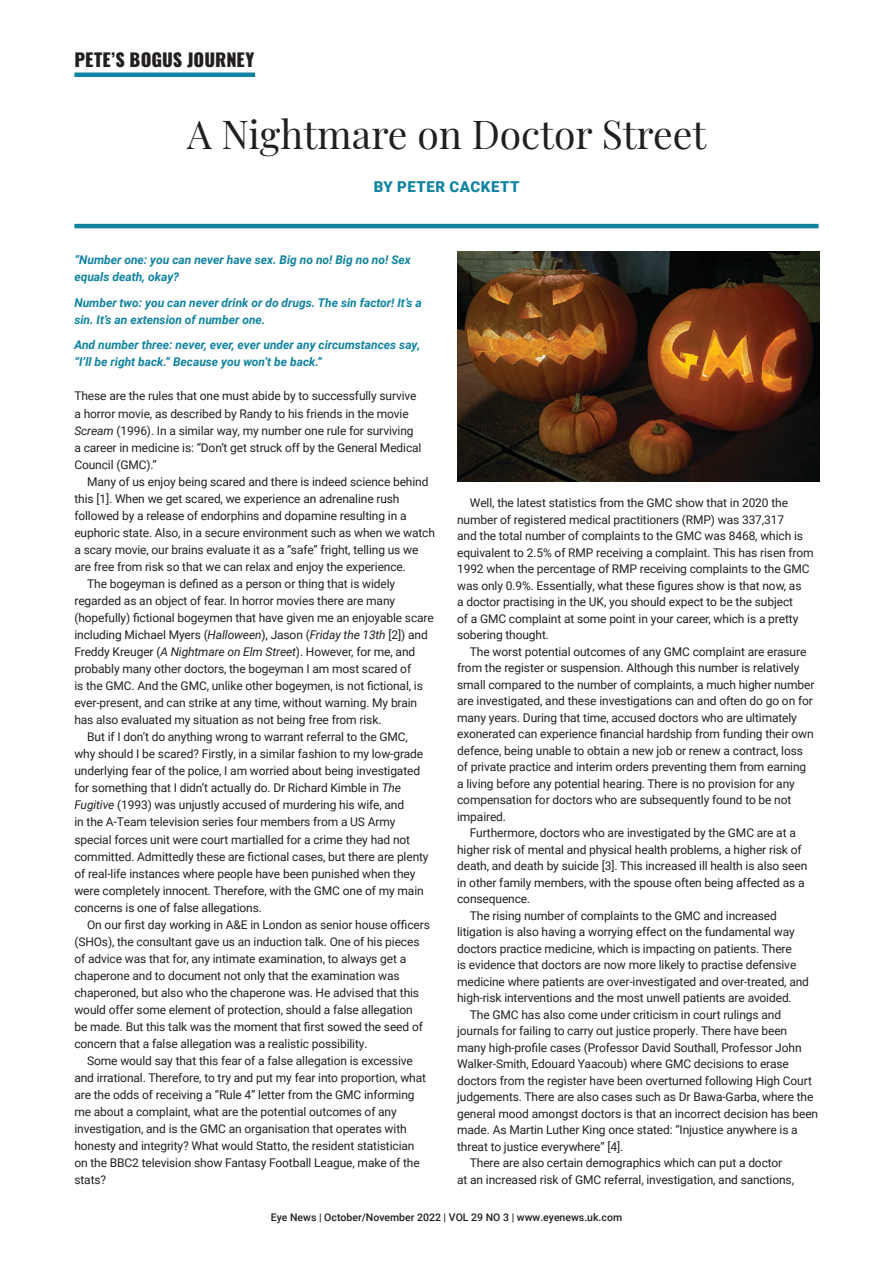
<style>
.page{position:relative;width:893px;height:1263px;background:#fff}
.page>*{position:absolute;margin:0;border:0;box-sizing:border-box;transform-origin:0 0}
.Headline_title{font:39px "Playfair Display";color:#231f20}
.HEADING_Profesh_Dev{font:800 18px "Oswald";color:#231f20}
.Author_byline{font:900 15px "Roboto";letter-spacing:.035em;color:#0f83a0}
.Body_Indent{font:12px/17.1px "Roboto";letter-spacing:-.01em;color:#231f20}
.Body_No_Indent{font:italic 700 12px/17.1px "Roboto";color:#0f83a0}
.Body_No_Indent-2{font:12px/17.1px "Roboto";letter-spacing:-.01em;color:#231f20}
.t1{font:500 10.5px "Roboto";color:#231f20}
.s1{font-style:italic}
</style>
<div class="page">
<hr style="left:74px;top:224px;width:745px;height:4px;background:#0f83a0">
<img style="left:457px;top:252px;width:363px;height:230px">
<div style="left:74px;top:72px;width:181px;height:5px;background:#0f83a0"></div>
<p class="HEADING_Profesh_Dev" style="left:74px;top:50px;width:181px">PETE’S BOGUS JOURNEY</p>
<p class="Headline_title" style="left:187px;top:103px;width:521px">A Nightmare on Doctor Street</p>
<p class="Author_byline" style="left:374px;top:176px;width:148px">BY PETER CACKETT</p>
<p class="Body_No_Indent" style="left:74px;top:251px;width:338px">“Number one: you can never have sex. Big no no! Big no no! Sex equals death, okay?</p>
<p class="Body_No_Indent" style="left:74px;top:293px;width:349px">Number two: you can never drink or do drugs. The sin factor! It’s a sin. It’s an extension of number one.</p>
<p class="Body_No_Indent" style="left:74px;top:336px;width:347px">And number three: never, ever, ever under any circumstances say, “I’ll be right back.” Because you won’t be back.”</p>
<p class="Body_No_Indent-2" style="left:74px;top:387px;width:349px">These are the rules that one must abide by to successfully survive a horror movie, as described by Randy to his friends in the movie <span class="s1">Scream</span> (1996). In a similar way, my number one rule for surviving a career in medicine is: “Don’t get struck off by the General Medical Council (GMC).”</p>
<p class="Body_Indent" style="left:74px;top:472px;width:362px;text-indent:13px">Many of us enjoy being scared and there is indeed science behind this [1]. When we get scared, we experience an adrenaline rush followed by a release of endorphins and dopamine resulting in a euphoric state. Also, in a secure environment such as when we watch a scary movie, our brains evaluate it as a “safe” fright, telling us we are free from risk so that we can relax and enjoy the experience.</p>
<p class="Body_Indent" style="left:74px;top:575px;width:361px;text-indent:13px">The bogeyman is defined as a person or thing that is widely regarded as an object of fear. In horror movies there are many (hopefully) fictional bogeymen that have given me an enjoyable scare including Michael Myers (<span class="s1">Halloween</span>), Jason (<span class="s1">Friday the 13th</span> [2]) and Freddy Kreuger (<span class="s1">A Nightmare on Elm Street</span>). However, for me, and probably many other doctors, the bogeyman I am most scared of<br>is the GMC. And the GMC, unlike other bogeymen, is not fictional, is ever-present, and can strike at any time, without warning. My brain has also evaluated my situation as not being free from risk.</p>
<p class="Body_Indent" style="left:74px;top:728px;width:356px;text-indent:13px">But if I don’t do anything wrong to warrant referral to the GMC, why should I be scared? Firstly, in a similar fashion to my low-grade underlying fear of the police, I am worried about being investigated for something that I didn’t actually do. Dr Richard Kimble in <span class="s1">The Fugitive</span> (1993) was unjustly accused of murdering his wife, and<br>in the A-Team television series four members from a US Army special forces unit were court martialled for a crime they had not committed. Admittedly these are fictional cases, but there are plenty of real-life instances where people have been punished when they were completely innocent. Therefore, with the GMC one of my main concerns is one of false allegations.</p>
<p class="Body_Indent" style="left:74px;top:915px;width:357px;text-indent:13px">On our first day working in A&amp;E in London as senior house officers (SHOs), the consultant gave us an induction talk. One of his pieces of advice was that for, any intimate examination, to always get a chaperone and to document not only that the examination was chaperoned, but also who the chaperone was. He advised that this would offer some element of protection, should a false allegation<br>be made. But this talk was the moment that first sowed the seed of concern that a false allegation was a realistic possibility.</p>
<p class="Body_Indent" style="left:74px;top:1052px;width:353px;text-indent:13px">Some would say that this fear of a false allegation is excessive and irrational. Therefore, to try and put my fear into proportion, what are the odds of receiving a “Rule 4” letter from the GMC informing me about a complaint, what are the potential outcomes of any investigation, and is the GMC an organisation that operates with honesty and integrity? What would Statto, the resident statistician on the BBC2 television show Fantasy Football League, make of the stats?</p>
<p class="Body_Indent" style="left:457px;top:494px;width:358px;line-height:16.5px;text-indent:13px">Well, the latest statistics from the GMC show that in 2020 the number of registered medical practitioners (RMP) was 337,317<br>and the total number of complaints to the GMC was 8468, which is equivalent to 2.5% of RMP receiving a complaint. This has risen from 1992 when the percentage of RMP receiving complaints to the GMC was only 0.9%. Essentially, what these figures show is that now, as<br>a doctor practising in the UK, you should expect to be the subject<br>of a GMC complaint at some point in your career, which is a pretty sobering thought.</p>
<p class="Body_Indent" style="left:457px;top:643px;width:359px;line-height:16.5px;text-indent:13px">The worst potential outcomes of any GMC complaint are erasure from the register or suspension. Although this number is relatively small compared to the number of complaints, a much higher number are investigated, and these investigations can and often do go on for many years. During that time, accused doctors who are ultimately exonerated can experience financial hardship from funding their own defence, being unable to obtain a new job or renew a contract, loss of private practice and interim orders preventing them from earning a living before any potential hearing. There is no provision for any compensation for doctors who are subsequently found to be not impaired.</p>
<p class="Body_Indent" style="left:457px;top:824px;width:352px;line-height:16.5px;text-indent:13px">Furthermore, doctors who are investigated by the GMC are at a higher risk of mental and physical health problems, a higher risk of death, and death by suicide [3]. This increased ill health is also seen in other family members, with the spouse often being affected as a consequence.</p>
<p class="Body_Indent" style="left:457px;top:907px;width:353px;line-height:16.5px;text-indent:13px">The rising number of complaints to the GMC and increased litigation is also having a worrying effect on the fundamental way doctors practice medicine, which is impacting on patients. There<br>is evidence that doctors are now more likely to practise defensive medicine where patients are over-investigated and over-treated, and high-risk interventions and the most unwell patients are avoided.</p>
<p class="Body_Indent" style="left:457px;top:1006px;width:363px;line-height:16.5px;text-indent:13px">The GMC has also come under criticism in court rulings and journals for failing to carry out justice properly. There have been many high-profile cases (Professor David Southall, Professor John Walker-Smith, Edouard Yaacoub) where GMC decisions to erase doctors from the register have been overturned following High Court judgements. There are also cases such as Dr Bawa-Garba, where the general mood amongst doctors is that an incorrect decision has been made. As Martin Luther King once stated: “Injustice anywhere is a threat to justice everywhere” [4].</p>
<p class="Body_Indent" style="left:457px;top:1154px;width:338px;line-height:16.5px;text-align:center">There are also certain demographics which can put a doctor<br>at an increased risk of GMC referral, investigation, and sanctions,</p>
<p class="t1" style="left:271px;top:1210px;width:353px">Eye News | October/November 2022 | VOL 29 NO 3 | www.eyenews.uk.com</p>
</div>
